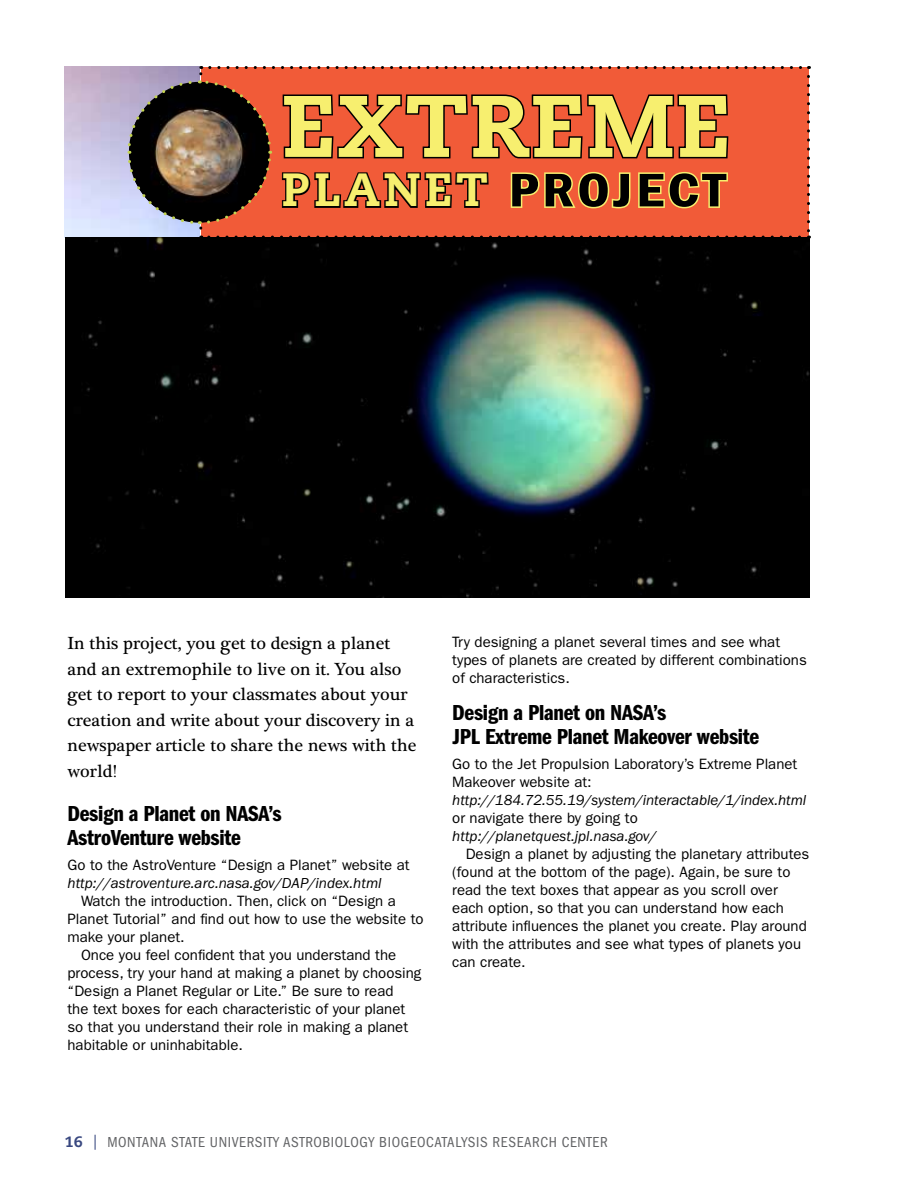
<style>
.page{position:relative;width:918px;height:1188px;background:#fff}
.page>*{position:absolute;margin:0;border:0;box-sizing:border-box;transform-origin:0 0}
.t1{font:800 87px "Caecilia LT Std";letter-spacing:.02em;color:#f7ef6f;scale:1.05 1}
.t2{font:600 condensed 48.75px "Franklin Gothic";letter-spacing:.06em;color:#000;scale:1.2 1}
.t3{font:22.5px/24px "ITC Franklin Gothic Std Dm Cp";letter-spacing:-.01em;color:#000;scale:1.14 1}
.t4{font:18px/25.5px "Plantagenet Cherokee";color:#000}
.t5{font:15px/18px "ITC Franklin Gothic Std";color:#000}
.t6{font:italic 15px "ITC Franklin Gothic Std";color:#000}
.t7{font:condensed 15px "ITC Franklin Gothic Std";letter-spacing:.04em;color:#636466}
.s1{font-family:"Caecilia LT Std";font-weight:800;font-stretch:normal;font-size:46.5px;color:#f7ef6f}
.s2{font-family:"Caecilia LT Std";font-weight:800;font-stretch:normal;color:#394880}
.s3{color:#394880}
</style>
<div class="page">
<div style="left:66px;top:237px;width:744px;height:360px;background:#000"></div>
<img style="left:406px;top:271px;width:253px;height:253px;border-radius:126px">
<svg style="left:126px;top:66px;width:684px;height:173px;background:#bd5438"></svg>
<p class="t1" style="left:282px;top:73px;width:429px">EXTREME</p>
<p class="t2" style="left:282px;top:158px;width:372px"><span class="s1">PLANET</span> PROJECT</p>
<p class="t4" style="left:68px;top:631px;width:351px">In this project, you get to design a planet and an extremophile to live on it. You also get to report to your classmates about your creation and write about your discovery in a newspaper article to share the news with the world!</p>
<h2 class="t3" style="left:68px;top:802px;width:189px">Design a Planet on NASA’s<br>AstroVenture website</h2>
<p class="t5" style="left:68px;top:856px;width:344px">Go to the AstroVenture “Design a Planet” website at</p>
<p class="t6" style="left:68px;top:874px;width:316px">http://astroventure.arc.nasa.gov/DAP/index.html</p>
<p class="t5" style="left:68px;top:892px;width:358px;text-indent:14px">Watch the introduction. Then, click on “Design a<br>Planet Tutorial” and fnd out how to use the website to make your planet.</p>
<p class="t5" style="left:68px;top:946px;width:355px;text-indent:14px">Once you feel confdent that you understand the process, try your hand at making a planet by choosing “Design a Planet Regular or Lite.” Be sure to read<br>the text boxes for each characteristic of your planet so that you understand their role in making a planet habitable or uninhabitable.</p>
<p class="t5" style="left:452px;top:633px;width:356px">Try designing a planet several times and see what types of planets are created by different combinations of characteristics.</p>
<h2 class="t3" style="left:452px;top:701px;width:271px">Design a Planet on NASA’s<br>JPL Extreme Planet Makeover website</h2>
<p class="t5" style="left:452px;top:755px;width:347px">Go to the Jet Propulsion Laboratory’s Extreme Planet<br>Makeover website at:</p>
<p class="t6" style="left:452px;top:792px;width:356px">http://184.72.55.19/system/interactable/1/index.html</p>
<p class="t5" style="left:452px;top:809px;width:187px">or navigate there by going to</p>
<p class="t6" style="left:452px;top:828px;width:206px">http://planetquest.jpl.nasa.gov/</p>
<p class="t5" style="left:452px;top:845px;width:359px;text-indent:14px">Design a planet by adjusting the planetary attributes (found at the bottom of the page). Again, be sure to read the text boxes that appear as you scroll over each option, so that you can understand how each attribute infuences the planet you create. Play around with the attributes and see what types of planets you can create.</p>
<p class="t7" style="left:65px;top:1134px;width:544px"><span class="s2">16</span> <span class="s3">|</span> MONTANA STATE UNIvERSITY ASTROBIOLOGY BIOGEOCATALYSIS RESEARCH CENTER</p>
</div>
